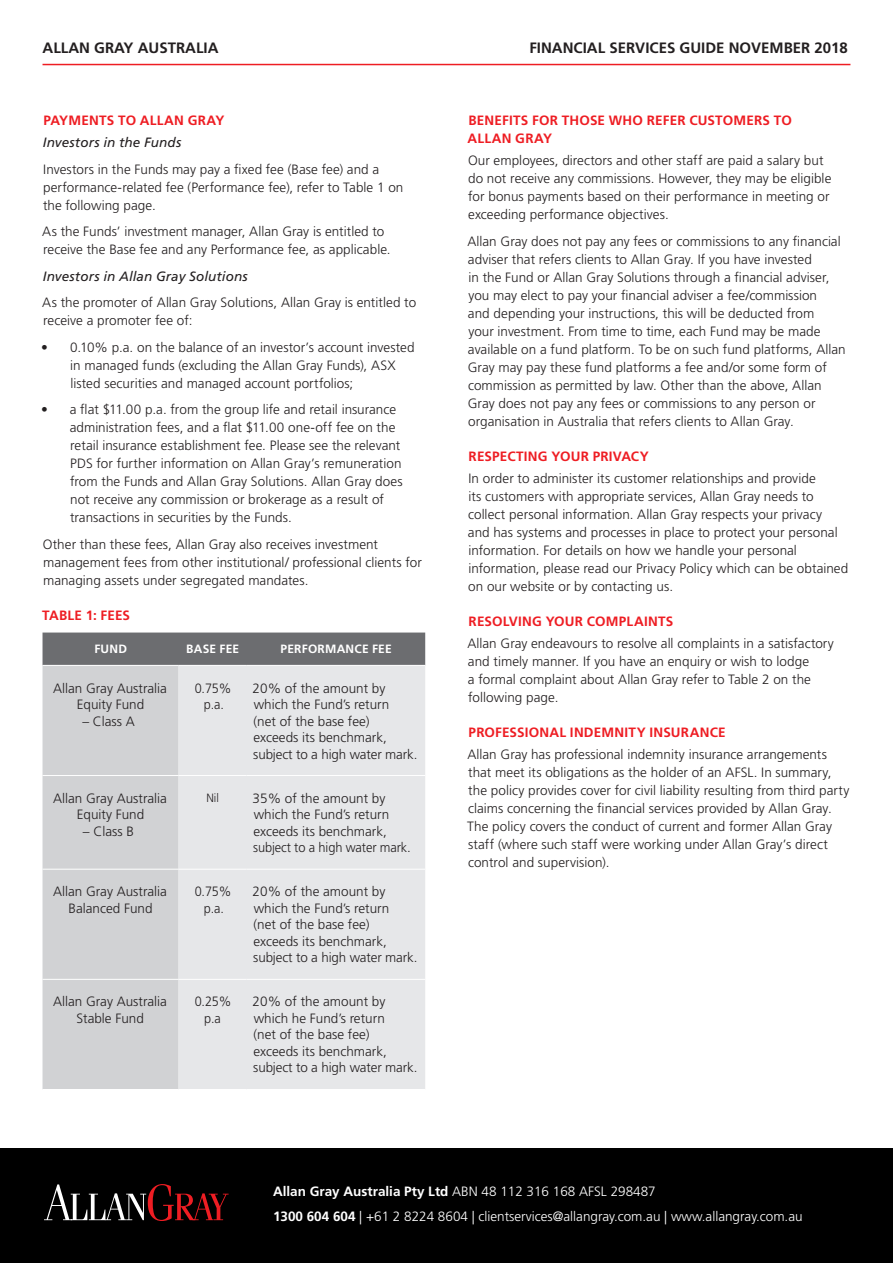
<style>
.page{position:relative;width:893px;height:1263px;background:#fff}
.page>*{position:absolute;margin:0;border:0;box-sizing:border-box;transform-origin:0 0}
.t1{font:700 15px "Frutiger LT Std";color:#231f20}
.Table_Paragraph{font:300 13.5px/18px "Frutiger LT Std";color:#231f20}
.RED_SUB_HEADS{font:700 13.5px/18px "Frutiger LT Std";letter-spacing:.015em;color:#ee1d23}
.t2{font:300 13.5px "Frutiger LT Std";color:#fff}
.t3{font:700 13.5px "Frutiger LT Std";color:#fff}
.t4{font:italic 13.5px "Frutiger LT Std";letter-spacing:.01em;color:#231f20}
.Table_column_-_black{font:300 13.5px/16.5px "Frutiger LT Std";color:#231f20;text-align:center}
.Table_Paragraph-2{font:300 13.5px/16.5px "Frutiger LT Std";color:#231f20;text-align:center;scale:.94 1}
.Table_H1_-_white{font:700 12px "Frutiger LT Std";letter-spacing:.015em;color:#fff}
.Table_column_-_black-2{font:300 12px "Frutiger LT Std";color:#231f20;scale:.94 1}
.s1{font-weight:300}
.s2{font-weight:700}
</style>
<div class="page">
<div style="left:0;top:1148px;width:893px;height:115px;background:#000"></div>
<hr style="left:43px;top:64px;width:807px;height:1px;background:#ee1d23">
<svg style="left:44px;top:1184px;width:185px;height:37px"></svg>
<div style="left:43px;top:632px;width:382px;height:33px;background:#6c6d70"></div>
<div style="left:43px;top:666px;width:136px;height:423px;background:#d1d2d4"></div>
<div style="left:179px;top:666px;width:246px;height:423px;background:#e6e7e9"></div>
<hr style="left:43px;top:775px;width:136px;height:1px;background:#fff">
<hr style="left:179px;top:775px;width:68px;height:1px;background:#fff">
<hr style="left:247px;top:775px;width:178px;height:1px;background:#fff">
<hr style="left:43px;top:869px;width:136px;height:1px;background:#fff">
<hr style="left:179px;top:869px;width:68px;height:1px;background:#fff">
<hr style="left:247px;top:869px;width:178px;height:1px;background:#fff">
<hr style="left:43px;top:979px;width:136px;height:1px;background:#fff">
<hr style="left:179px;top:979px;width:68px;height:1px;background:#fff">
<hr style="left:247px;top:979px;width:178px;height:1px;background:#fff">
<p class="t1" style="left:43px;top:39px;width:178px">ALLAN GRAY AUSTRALIA</p>
<p class="t1" style="left:529px;top:39px;width:320px">FINANCIAL SERVICES GUIDE NOVEMBER 2018</p>
<p class="RED_SUB_HEADS" style="left:43px;top:111px;width:183px">PAYMENTS TO ALLAN GRAY</p>
<p class="t4" style="left:43px;top:135px;width:140px">Investors in the Funds</p>
<p class="Table_Paragraph" style="left:43px;top:160px;width:362px">Investors in the Funds may pay a fixed fee (Base fee) and a performance-related fee (Performance fee), refer to Table 1 on the following page.</p>
<p class="Table_Paragraph" style="left:42px;top:223px;width:350px">As the Funds’ investment manager, Allan Gray is entitled to receive the Base fee and any Performance fee, as applicable.</p>
<p class="t4" style="left:43px;top:268px;width:206px">Investors in Allan Gray Solutions</p>
<p class="Table_Paragraph" style="left:42px;top:294px;width:375px">As the promoter of Allan Gray Solutions, Allan Gray is entitled to receive a promoter fee of:</p>
<p class="Table_Paragraph" style="left:70px;top:338px;width:346px;text-indent:-29px">• 0.10% p.a. on the balance of an investor’s account invested in managed funds (excluding the Allan Gray Funds), ASX listed securities and managed account portfolios;</p>
<p class="Table_Paragraph" style="left:70px;top:401px;width:334px;text-indent:-29px">• a flat $11.00 p.a. from the group life and retail insurance administration fees, and a flat $11.00 one-off fee on the retail insurance establishment fee. Please see the relevant PDS for further information on Allan Gray’s remuneration from the Funds and Allan Gray Solutions. Allan Gray does not receive any commission or brokerage as a result of transactions in securities by the Funds.</p>
<p class="Table_Paragraph" style="left:43px;top:535px;width:381px">Other than these fees, Allan Gray also receives investment management fees from other institutional/ professional clients for managing assets under segregated mandates.</p>
<p class="RED_SUB_HEADS" style="left:42px;top:606px;width:89px">TABLE 1: FEES</p>
<p class="Table_H1_-_white" style="left:94px;top:642px;width:34px">FUND</p>
<p class="Table_H1_-_white" style="left:186px;top:642px;width:54px">BASE FEE</p>
<p class="Table_H1_-_white" style="left:280px;top:642px;width:113px">PERFORMANCE FEE</p>
<p class="Table_Paragraph" style="left:53px;top:680px;width:115px;line-height:16.5px;text-align:center">Allan Gray Australia<br>Equity Fund</p>
<p class="Table_Paragraph" style="left:82px;top:712px;width:54px">– Class A</p>
<p class="Table_Paragraph-2" style="left:195px;top:680px;width:41px">0.75% p.a.</p>
<p class="Table_Paragraph" style="left:253px;top:680px;width:166px;line-height:16.5px">20% of the amount by which the Fund’s return<br>(net of the base fee)<br>exceeds its benchmark, subject to a high water mark.</p>
<p class="Table_Paragraph" style="left:53px;top:790px;width:115px;line-height:16.5px;text-align:center">Allan Gray Australia<br>Equity Fund</p>
<p class="Table_Paragraph" style="left:83px;top:822px;width:53px">– Class B</p>
<p class="Table_column_-_black-2" style="left:207px;top:791px;width:15px">Nil</p>
<p class="Table_Paragraph" style="left:253px;top:790px;width:160px;line-height:16.5px">35% of the amount by which the Fund’s return exceeds its benchmark, subject to a high water mark.</p>
<p class="Table_column_-_black" style="left:53px;top:883px;width:115px">Allan Gray Australia<br>Balanced Fund</p>
<p class="Table_Paragraph-2" style="left:195px;top:883px;width:41px">0.75% p.a.</p>
<p class="Table_Paragraph" style="left:253px;top:883px;width:166px;line-height:16.5px">20% of the amount by which the Fund’s return<br>(net of the base fee)<br>exceeds its benchmark, subject to a high water mark.</p>
<p class="Table_Paragraph" style="left:53px;top:994px;width:115px;line-height:16.5px;text-align:center">Allan Gray Australia<br>Stable Fund</p>
<p class="Table_Paragraph-2" style="left:195px;top:994px;width:41px">0.25% p.a</p>
<p class="Table_Paragraph" style="left:253px;top:994px;width:166px;line-height:16.5px">20% of the amount by which he Fund’s return<br>(net of the base fee)<br>exceeds its benchmark, subject to a high water mark.</p>
<p class="RED_SUB_HEADS" style="left:467px;top:111px;width:326px">BENEFITS FOR THOSE WHO REFER CUSTOMERS TO<br>ALLAN GRAY</p>
<p class="Table_Paragraph" style="left:468px;top:152px;width:365px">Our employees, directors and other staff are paid a salary but do not receive any commissions. However, they may be eligible for bonus payments based on their performance in meeting or exceeding performance objectives.</p>
<p class="Table_Paragraph" style="left:467px;top:232px;width:380px">Allan Gray does not pay any fees or commissions to any financial adviser that refers clients to Allan Gray. If you have invested<br>in the Fund or Allan Gray Solutions through a financial adviser, you may elect to pay your financial adviser a fee/commission<br>and depending your instructions, this will be deducted from<br>your investment. From time to time, each Fund may be made available on a fund platform. To be on such fund platforms, Allan Gray may pay these fund platforms a fee and/or some form of commission as permitted by law. Other than the above, Allan Gray does not pay any fees or commissions to any person or organisation in Australia that refers clients to Allan Gray.</p>
<p class="RED_SUB_HEADS" style="left:469px;top:447px;width:182px">RESPECTING YOUR PRIVACY</p>
<p class="Table_Paragraph" style="left:468px;top:469px;width:382px">In order to administer its customer relationships and provide<br>its customers with appropriate services, Allan Gray needs to collect personal information. Allan Gray respects your privacy<br>and has systems and processes in place to protect your personal information. For details on how we handle your personal information, please read our Privacy Policy which can be obtained on our website or by contacting us.</p>
<p class="RED_SUB_HEADS" style="left:469px;top:612px;width:206px">RESOLVING YOUR COMPLAINTS</p>
<p class="Table_Paragraph" style="left:467px;top:635px;width:368px">Allan Gray endeavours to resolve all complaints in a satisfactory and timely manner. If you have an enquiry or wish to lodge<br>a formal complaint about Allan Gray refer to Table 2 on the following page.</p>
<p class="RED_SUB_HEADS" style="left:469px;top:723px;width:259px">PROFESSIONAL INDEMNITY INSURANCE</p>
<p class="Table_Paragraph" style="left:467px;top:746px;width:384px">Allan Gray has professional indemnity insurance arrangements that meet its obligations as the holder of an AFSL. In summary, the policy provides cover for civil liability resulting from third party claims concerning the financial services provided by Allan Gray.<br>The policy covers the conduct of current and former Allan Gray staff (where such staff were working under Allan Gray’s direct control and supervision).</p>
<p class="t3" style="left:273px;top:1183px;width:384px">Allan Gray Australia Pty Ltd <span class="s1">ABN 48 112 316 168 AFSL 298487</span></p>
<p class="t2" style="left:273px;top:1209px;width:531px"><span class="s2">1300 604 604</span> | +61 2 8224 8604 | clientservices@allangray.com.au | www.allangray.com.au</p>
</div>
